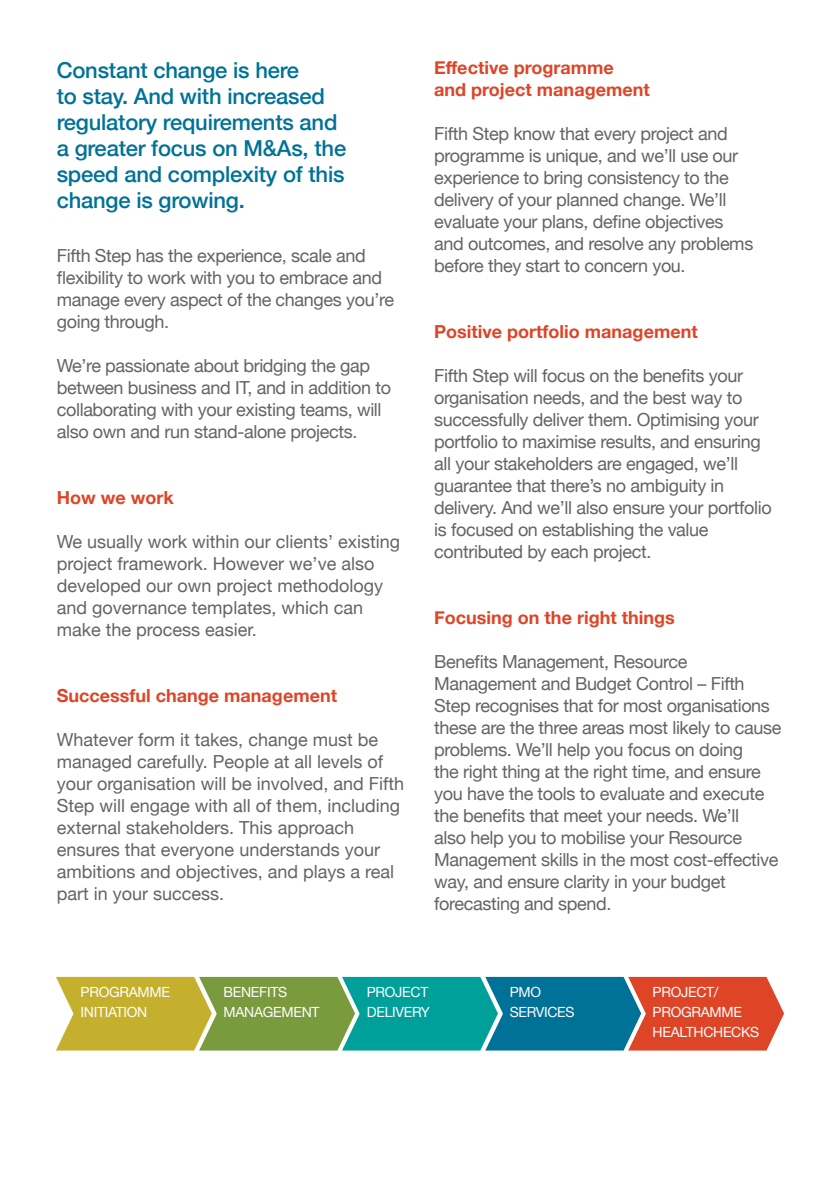
<style>
.page{position:relative;width:840px;height:1191px;background:#fff}
.page>*{position:absolute;margin:0;border:0;box-sizing:border-box;transform-origin:0 0}
.t1{font:500 22px/26px "Helvetica Neue";letter-spacing:-.01em;color:#007297}
.t2{font:18px/22px "Helvetica Neue";letter-spacing:-.02em;color:#636466}
.t3{font:18px/22px "Helvetica Neue";color:#636466}
.t4{font:700 18px/22px "Helvetica Neue";color:#de4527}
.t5{font:14px/20px "Helvetica Neue";letter-spacing:-.02em;color:#fff}
</style>
<div class="page">
<svg style="left:56px;top:976px;width:728px;height:75px;background:#779067"></svg>
<p class="t1" style="left:57px;top:56px;width:291px">Constant change is here<br>to stay. And with increased regulatory requirements and a greater focus on M&amp;As, the speed and complexity of this change is growing.</p>
<p class="t2" style="left:57px;top:246px;width:339px">Fifth Step has the experience, scale and flexibility to work with you to embrace and manage every aspect of the changes you’re going through.</p>
<p class="t2" style="left:57px;top:356px;width:335px">We’re passionate about bridging the gap between business and IT, and in addition to collaborating with your existing teams, will also own and run stand-alone projects.</p>
<p class="t4" style="left:57px;top:487px;width:118px">How we work</p>
<p class="t3" style="left:57px;top:532px;width:344px">We usually work within our clients’ existing project framework. However we’ve also developed our own project methodology and governance templates, which can make the process easier.</p>
<p class="t4" style="left:57px;top:685px;width:281px">Successful change management</p>
<p class="t3" style="left:57px;top:730px;width:349px">Whatever form it takes, change must be managed carefully. People at all levels of your organisation will be involved, and Fifth Step will engage with all of them, including external stakeholders. This approach ensures that everyone understands your ambitions and objectives, and plays a real part in your success.</p>
<p class="t4" style="left:434px;top:57px;width:217px">Effective programme and project management</p>
<p class="t2" style="left:434px;top:124px;width:320px">Fifth Step know that every project and programme is unique, and we’ll use our experience to bring consistency to the delivery of your planned change. We’ll evaluate your plans, define objectives and outcomes, and resolve any problems before they start to concern you.</p>
<p class="t4" style="left:434px;top:321px;width:265px">Positive portfolio management</p>
<p class="t2" style="left:434px;top:366px;width:339px">Fifth Step will focus on the benefits your organisation needs, and the best way to successfully deliver them. Optimising your portfolio to maximise results, and ensuring all your stakeholders are engaged, we’ll guarantee that there’s no ambiguity in delivery. And we’ll also ensure your portfolio is focused on establishing the value contributed by each project.</p>
<p class="t4" style="left:434px;top:607px;width:242px">Focusing on the right things</p>
<p class="t2" style="left:434px;top:652px;width:348px">Benefits Management, Resource Management and Budget Control – Fifth Step recognises that for most organisations these are the three areas most likely to cause problems. We’ll help you focus on doing<br>the right thing at the right time, and ensure you have the tools to evaluate and execute the benefits that meet your needs. We’ll<br>also help you to mobilise your Resource Management skills in the most cost-effective way, and ensure clarity in your budget forecasting and spend.</p>
<p class="t5" style="left:81px;top:983px;width:50px">Programme<br>Initiation</p>
<p class="t5" style="left:366px;top:983px;width:45px">Project<br>Delivery</p>
<p class="t5" style="left:223px;top:983px;width:23px">Benefits<br>Mana</p>
<p class="t5" style="left:263px;top:1003px;width:21px">gement</p>
<p class="t5" style="left:509px;top:983px;width:33px">PMO<br>Services</p>
<p class="t5" style="left:652px;top:983px;width:45px">Project</p>
<p class="t5" style="left:713px;top:983px;width:6px">/</p>
<p class="t5" style="left:652px;top:1003px;width:50px">Programme<br>Healthchec</p>
<p class="t5" style="left:740px;top:1023px;width:18px">ks</p>
</div>
